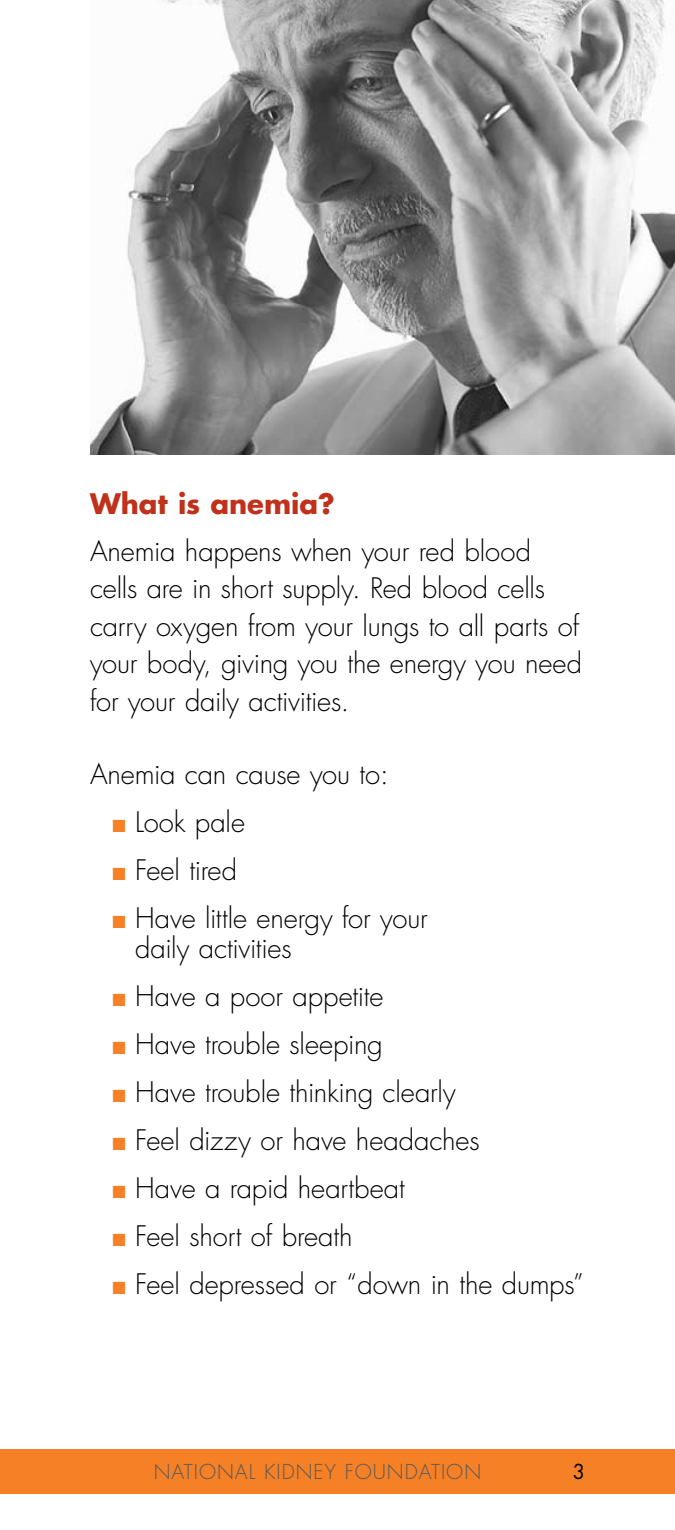
<style>
.page{position:relative;width:675px;height:1530px;background:#fff}
.page>*{position:absolute;margin:0;border:0;box-sizing:border-box;transform-origin:0 0}
.t1{font:300 27.5px/37.5px "Futura";letter-spacing:-.005em;color:#000}
.t2{font:700 27.5px "Futura";color:#bf311a}
.t3{font:300 20px "Futura";letter-spacing:.05em;color:#58595b}
.s1{color:#f58025}
</style>
<div class="page">
<div style="left:0;top:1449px;width:675px;height:45px;background:#f58025"></div>
<img style="left:90px;top:0;width:585px;height:455px">
<p class="t2" style="left:90px;top:486px;width:246px">What is anemia?</p>
<p class="t1" style="left:90px;top:533px;width:494px">Anemia happens when your red blood cells are in short supply. Red blood cells carry oxygen from your lungs to all parts of your body, giving you the energy you need for your daily activities.</p>
<p class="t1" style="left:90px;top:756px;width:300px">Anemia can cause you to:</p>
<p class="t1" style="left:112px;top:804px;width:134px"><span class="s1">■</span> Look pale</p>
<p class="t1" style="left:112px;top:852px;width:126px"><span class="s1">■</span> Feel tired</p>
<p class="t1" style="left:135px;top:904px;width:294px;line-height:30px;text-indent:-23px"><span class="s1">■</span> Have little energy for your daily activities</p>
<p class="t1" style="left:112px;top:978px;width:272px"><span class="s1">■</span> Have a poor appetite</p>
<p class="t1" style="left:112px;top:1026px;width:272px"><span class="s1">■</span> Have trouble sleeping</p>
<p class="t1" style="left:112px;top:1074px;width:345px"><span class="s1">■</span> Have trouble thinking clearly</p>
<p class="t1" style="left:112px;top:1122px;width:369px"><span class="s1">■</span> Feel dizzy or have headaches</p>
<p class="t1" style="left:112px;top:1170px;width:294px"><span class="s1">■</span> Have a rapid heartbeat</p>
<p class="t1" style="left:112px;top:1218px;width:242px"><span class="s1">■</span> Feel short of breath</p>
<p class="t1" style="left:112px;top:1266px;width:473px"><span class="s1">■</span> Feel depressed or “down in the dumps”</p>
<p class="t3" style="left:154px;top:1460px;width:322px">National Kidn ey Foun dation</p>
</div>
